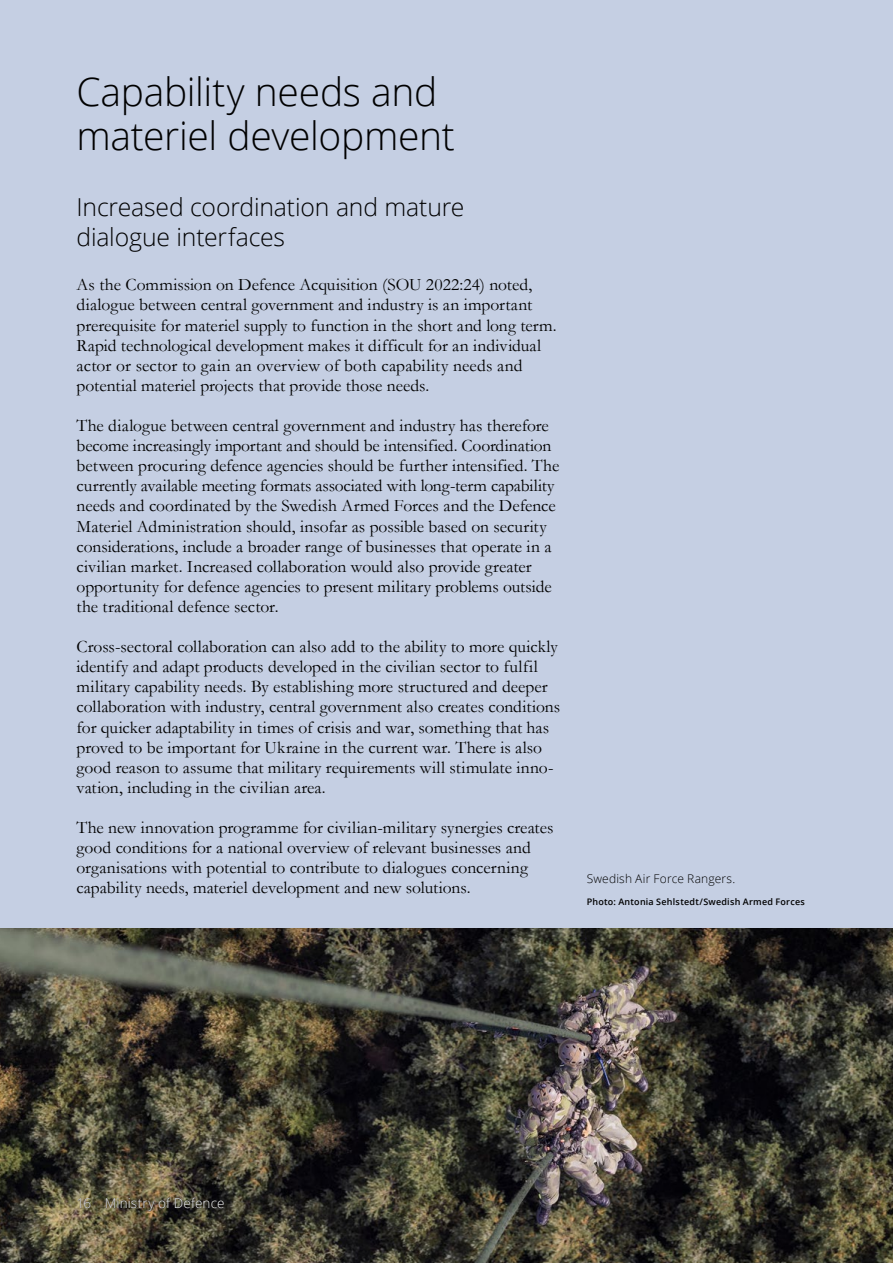
<style>
.page{position:relative;width:893px;height:1263px;background:#c5cfe3}
.page>*{position:absolute;margin:0;border:0;box-sizing:border-box;transform-origin:0 0}
.Huvudrubrik_H2{font:300 39px/43.5px "Open Sans";letter-spacing:-.01em;color:#000}
.Mellanrubrik_på_två{font:300 24.75px/30px "Open Sans";letter-spacing:-.005em;color:#000}
.Brödtext_vänsterjust{font:17.55px/20.1px "Garamond";color:#000}
.t1{font:300 13.5px "Open Sans";letter-spacing:.01em;color:#fff}
.Bildtext{font:300 12px "Open Sans";letter-spacing:.015em;color:#000}
.Fotobyline{font:600 9px "Open Sans";letter-spacing:.025em;color:#000}
</style>
<div class="page">
<img style="left:0;top:928px;width:893px;height:335px">
<h2 class="Huvudrubrik_H2" style="left:77px;top:69px;width:380px">Capability needs and materiel development</h2>
<h3 class="Mellanrubrik_på_två" style="left:77px;top:191px;width:389px">Increased coordination and mature dialogue interfaces</h3>
<p class="Brödtext_vänsterjust" style="left:77px;top:274px;width:482px">As the Commission on Defence Acquisition (SOU 2022:24) noted, dialogue between central government and industry is an important prerequisite for materiel supply to function in the short and long term.<br>Rapid technological development makes it difficult for an individual actor or sector to gain an overview of both capability needs and potential materiel projects that provide those needs.</p>
<p class="Brödtext_vänsterjust" style="left:77px;top:415px;width:484px">The dialogue between central government and industry has therefore become increasingly important and should be intensified. Coordination between procuring defence agencies should be further intensified. The currently available meeting formats associated with long-term capability needs and coordinated by the Swedish Armed Forces and the Defence Materiel Administration should, insofar as possible based on security considerations, include a broader range of businesses that operate in a civilian market. Increased collaboration would also provide greater opportunity for defence agencies to present military problems outside the traditional defence sector.</p>
<p class="Brödtext_vänsterjust" style="left:77px;top:636px;width:485px">Cross-sectoral collaboration can also add to the ability to more quickly identify and adapt products developed in the civilian sector to fulfil military capability needs. By establishing more structured and deeper collaboration with industry, central government also creates conditions for quicker adaptability in times of crisis and war, something that has proved to be important for Ukraine in the current war. There is also good reason to assume that military requirements will stimulate inno&shy;vation, including in the civilian area.</p>
<p class="Brödtext_vänsterjust" style="left:77px;top:817px;width:478px">The new innovation programme for civilian-military synergies creates good conditions for a national overview of relevant businesses and organisations with potential to contribute to dialogues concerning capability needs, materiel development and new solutions.</p>
<p class="Bildtext" style="left:587px;top:870px;width:150px">Swedish Air Force Rangers.</p>
<p class="Fotobyline" style="left:587px;top:895px;width:220px">Photo: Antonia Sehlstedt/Swedish Armed Forces</p>
<p class="t1" style="left:77px;top:1193px;width:150px">16 Ministry of Defence</p>
</div>
